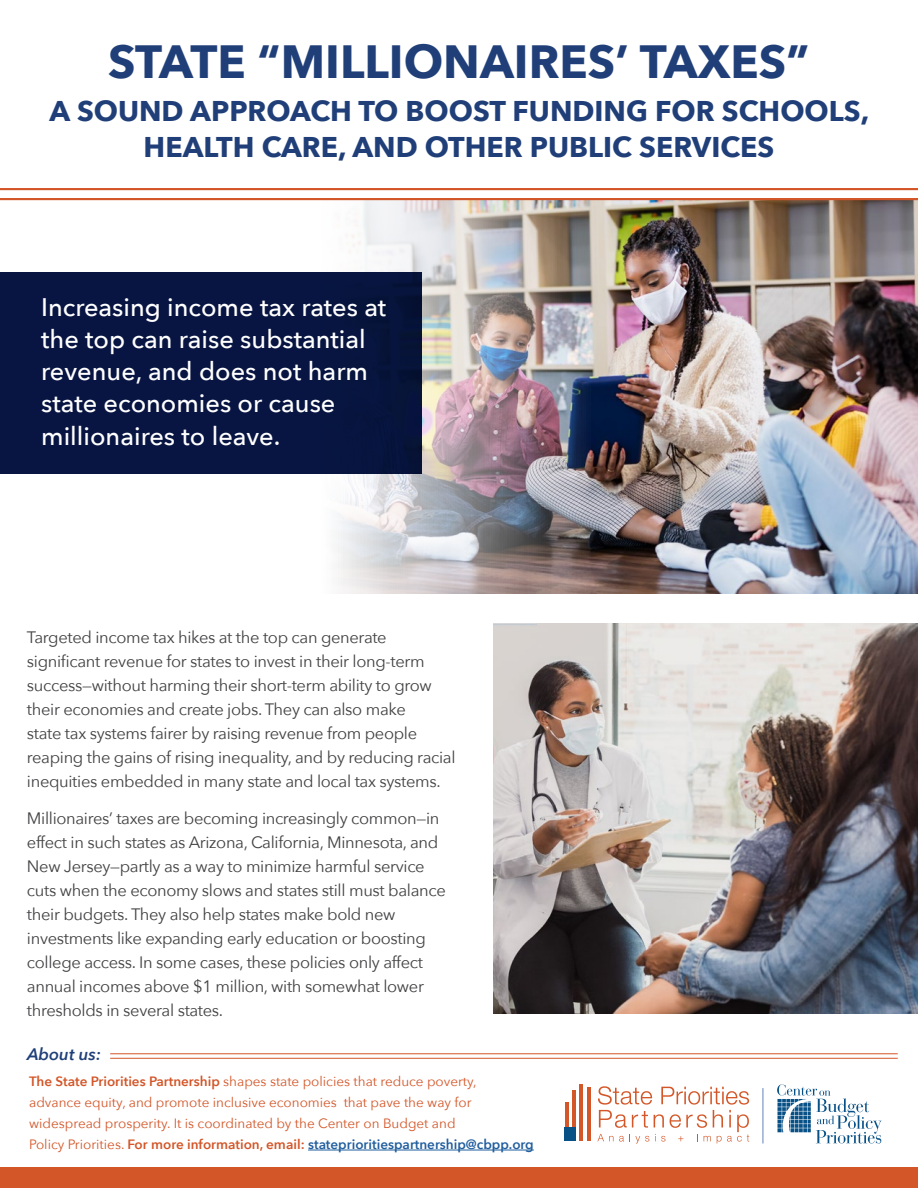
<style>
.page{position:relative;width:918px;height:1188px;background:#fff}
.page>*{position:absolute;margin:0;border:0;box-sizing:border-box;transform-origin:0 0}
.t1{font:700 46.5px "Avenir Next";color:#203f79}
.t2{font:700 28.5px/36px "Avenir Next";color:#203f79;text-align:center}
.t3{font:500 25.35px/32.1px "Avenir Next";color:#fff}
.t4{font:italic 600 16.65px "Avenir Next";color:#203f79}
.t5{font:16.5px/24px "Avenir Next";letter-spacing:-.02em;color:#414042}
.t6{font:13.5px/21px "Avenir Next";color:#d35628}
.s1{font-weight:600}
.s2{font-weight:600;color:#215e9e}
</style>
<div class="page">
<img style="left:319px;top:200px;width:599px;height:394px">
<hr style="left:565px;top:1102px;width:3px;height:25px;background:#d35728">
<hr style="left:572px;top:1091px;width:4px;height:36px;background:#d35728">
<hr style="left:579px;top:1084px;width:4px;height:57px;background:#d35728">
<hr style="left:587px;top:1087px;width:4px;height:54px;background:#d35728">
<div style="left:565px;top:1127px;width:11px;height:14px;background:#085187"></div>
<svg style="left:597px;top:1086px;width:152px;height:58px"></svg>
<hr style="left:763px;top:1088px;width:1px;height:56px;background:#6382b9">
<svg style="left:777px;top:1084px;width:105px;height:60px"></svg>
<hr style="left:110px;top:1053px;width:788px;height:1px;background:#d35628">
<hr style="left:110px;top:1058px;width:788px;height:1px;background:#d35628">
<hr style="left:308px;top:1150px;width:226px;height:1px;background:#215e9e">
<img style="left:494px;top:623px;width:424px;height:390px">
<div style="left:0;top:1168px;width:918px;height:20px;background:#d35628"></div>
<hr style="left:0;top:188px;width:918px;height:2px;background:#d35628">
<hr style="left:0;top:198px;width:918px;height:2px;background:#d35628">
<div style="left:0;top:273px;width:422px;height:201px;background:#081542"></div>
<h1 class="t1" style="left:108px;top:22px;width:703px">STATE “MILLIONAIRES’ TAXES”</h1>
<h2 class="t2" style="left:50px;top:92px;width:821px">A SOUND APPROACH TO BOOST FUNDING FOR SCHOOLS,<br>HEALTH CARE, AND OTHER PUBLIC SERVICES</h2>
<h3 class="t3" style="left:41px;top:290px;width:346px">Increasing income tax rates at the top can raise substantial revenue, and does not harm state economies or cause millionaires to leave.</h3>
<p class="t5" style="left:27px;top:624px;width:430px">Targeted income tax hikes at the top can generate significant revenue for states to invest in their long-term success—without harming their short-term ability to grow their economies and create jobs. They can also make<br>state tax systems fairer by raising revenue from people reaping the gains of rising inequality, and by reducing racial inequities embedded in many state and local tax systems.</p>
<p class="t5" style="left:27px;top:806px;width:420px">Millionaires’ taxes are becoming increasingly common—in effect in such states as Arizona, California, Minnesota, and New Jersey—partly as a way to minimize harmful service cuts when the economy slows and states still must balance their budgets. They also help states make bold new investments like expanding early education or boosting college access. In some cases, these policies only affect annual incomes above $1 million, with somewhat lower thresholds in several states.</p>
<p class="t4" style="left:27px;top:1040px;width:75px">About us:</p>
<p class="t6" style="left:29px;top:1070px;width:506px"><span class="s1">The State Priorities Partnership</span> shapes state policies that reduce poverty,<br>advance equity, and promote inclusive economies that pave the way for widespread prosperity. It is coordinated by the Center on Budget and<br>Policy Priorities. <span class="s1">For more information, email:</span> <span class="s2">stateprioritiespartnership@cbpp.org</span></p>
</div>
